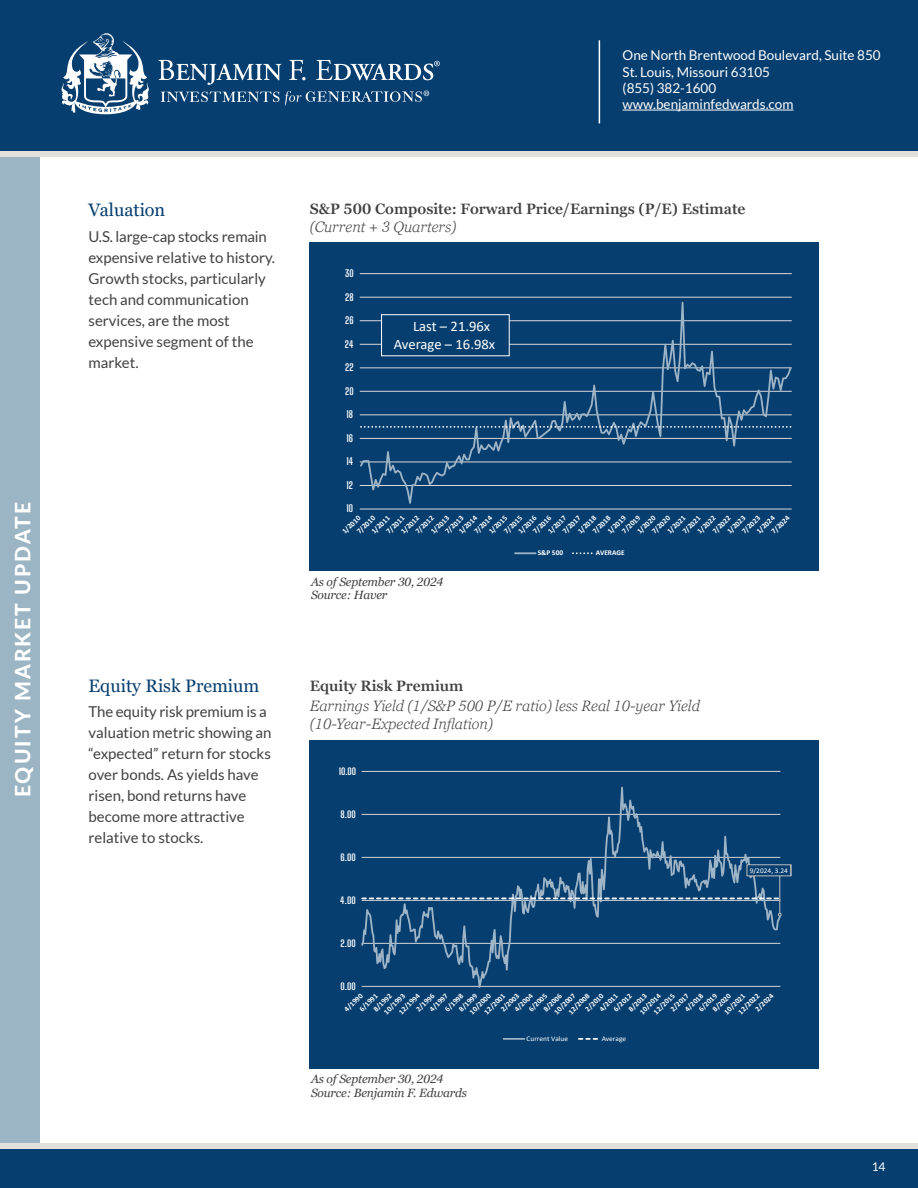
<style>
.page{position:relative;width:918px;height:1188px;background:#fff}
.page>*{position:absolute;margin:0;border:0;box-sizing:border-box;transform-origin:0 0}
.t1{font:800 21px "Lato";letter-spacing:.1em;color:#fff}
.t2{font:18px "Georgia Pro";color:#063e6f}
.t3{font:15px/21px "Lato";color:#414042}
.t4{font:italic 300 15px/18px "Georgia Pro";color:#414042}
.t5{font:600 15px "Georgia Pro";color:#414042}
.t6{font:14.55px/17.4px "Calibri";color:#fff}
.t7{font:13.5px/16.2px "Lato";color:#fff}
.t8{font:italic 12px/13.5px "Georgia Pro";letter-spacing:-.015em;color:#414042}
.t9{font:12px "Lato";color:#fff}
.t10{font:700 9.75px "Big Shoulders Display";color:#fff}
.t11{font:700 9.45px "Big Shoulders Display";color:#fff;scale:1.04 1}
.t12{font:700 7.65px "Calibri";color:#fff}
.t13{font:700 7.5px/10.2px "Calibri";color:#fff}
.t14{font:700 7.2px "Calibri";color:#fff}
.t15{font:7.05px "Calibri";color:#fff;scale:1.04 1}
</style>
<div class="page">
<div style="left:0;top:155px;width:40px;height:993px;background:#9bb5c4"></div>
<div style="left:0;top:0;width:918px;height:151px;background:#063e6f"></div>
<hr style="left:623px;top:110px;width:170px;height:1px;background:#fff">
<hr style="left:599px;top:40px;width:1px;height:83px;background:#fff">
<div style="left:0;top:1148px;width:918px;height:40px;background:#063e6f"></div>
<div style="left:0;top:1144px;width:918px;height:5px;background:#e1e0db"></div>
<div style="left:0;top:151px;width:918px;height:5px;background:#e1e0db"></div>
<svg style="left:62px;top:33px;width:87px;height:81px"></svg>
<svg style="left:161px;top:92px;width:118px;height:10px"></svg>
<svg style="left:158px;top:60px;width:123px;height:25px"></svg>
<svg style="left:289px;top:60px;width:17px;height:20px"></svg>
<svg style="left:316px;top:60px;width:124px;height:20px"></svg>
<svg style="left:285px;top:91px;width:144px;height:15px"></svg>
<div style="left:310px;top:242px;width:509px;height:329px;background:#063e6f"></div>
<hr style="left:360px;top:297px;width:432px;height:1px;background:#d9d9d9">
<hr style="left:360px;top:273px;width:432px;height:1px;background:#d9d9d9">
<hr style="left:360px;top:509px;width:432px;height:1px;background:#d9d9d9">
<svg style="left:360px;top:302px;width:432px;height:202px"></svg>
<svg style="left:361px;top:426px;width:430px;height:2px"></svg>
<hr style="left:514px;top:552px;width:22px;height:2px;background:#9eb4c7">
<svg style="left:573px;top:552px;width:20px;height:2px"></svg>
<div style="left:382px;top:315px;width:127px;height:41px;background:#063e6f"></div>
<div style="left:381px;top:314px;width:129px;height:42px;border:1px solid #fff"></div>
<div style="left:310px;top:740px;width:509px;height:329px;background:#063e6f"></div>
<hr style="left:362px;top:771px;width:418px;height:1px;background:#d9d9d9">
<svg style="left:362px;top:787px;width:419px;height:201px"></svg>
<svg style="left:362px;top:897px;width:419px;height:3px"></svg>
<hr style="left:503px;top:1038px;width:22px;height:2px;background:#9eb4c7">
<svg style="left:579px;top:1038px;width:19px;height:2px"></svg>
<svg style="left:746px;top:864px;width:45px;height:12px"></svg>
<hr style="left:779px;top:876px;width:1px;height:37px;background:#bfbfbf">
<h1 class="t1" style="left:7px;top:797px;width:297px;rotate:-90deg">EQUITY MARKET UPDATE</h1>
<p class="t7" style="left:623px;top:47px;width:260px">One North Brentwood Boulevard, Suite 850<br>St. Louis, Missouri 63105<br>(855) 382-1600 www.benjaminfedwards.com</p>
<p class="t2" style="left:89px;top:200px;width:78px">Valuation</p>
<p class="t3" style="left:89px;top:226px;width:188px">U.S. large-cap stocks remain expensive relative to history.<br>Growth stocks, particularly tech and communication services, are the most expensive segment of the market.</p>
<p class="t2" style="left:89px;top:675px;width:172px">Equity Risk Premium</p>
<p class="t3" style="left:89px;top:701px;width:184px">The equity risk premium is a valuation metric showing an “expected” return for stocks over bonds. As yields have risen, bond returns have become more attractive relative to stocks.</p>
<p class="t5" style="left:310px;top:200px;width:437px">S&amp;P 500 Composite: Forward Price/Earnings (P/E) Estimate</p>
<p class="t4" style="left:310px;top:218px;width:148px">(Current + 3 Quarters)</p>
<p class="t10" style="left:345px;top:267px;width:10px">30</p>
<p class="t10" style="left:345px;top:290px;width:10px">28</p>
<p class="t10" style="left:345px;top:314px;width:10px">26</p>
<p class="t10" style="left:345px;top:337px;width:10px">24</p>
<p class="t10" style="left:345px;top:361px;width:10px">22</p>
<p class="t10" style="left:345px;top:384px;width:10px">20</p>
<p class="t10" style="left:347px;top:408px;width:8px">18</p>
<p class="t10" style="left:347px;top:431px;width:8px">16</p>
<p class="t10" style="left:346px;top:455px;width:8px">14</p>
<p class="t10" style="left:347px;top:479px;width:8px">12</p>
<p class="t10" style="left:347px;top:502px;width:8px">10</p>
<p class="t6" style="left:394px;top:317px;width:103px;text-indent:19px">Last – 21.96x<br>Average – 16.98x</p>
<p class="t12" style="left:619px;top:529px;width:24px;rotate:-45deg">7/2019</p>
<p class="t12" style="left:340px;top:529px;width:24px;rotate:-45deg">1/2010</p>
<p class="t12" style="left:456px;top:529px;width:24px;rotate:-45deg">1/2014</p>
<p class="t12" style="left:398px;top:529px;width:24px;rotate:-45deg">1/2012</p>
<p class="t12" style="left:428px;top:529px;width:24px;rotate:-45deg">1/2013</p>
<p class="t12" style="left:354px;top:529px;width:24px;rotate:-45deg">7/2010</p>
<p class="t12" style="left:754px;top:529px;width:24px;rotate:-45deg">1/2024</p>
<p class="t12" style="left:769px;top:529px;width:24px;rotate:-45deg">7/2024</p>
<p class="t12" style="left:516px;top:529px;width:24px;rotate:-45deg">1/2016</p>
<p class="t12" style="left:530px;top:529px;width:24px;rotate:-45deg">7/2016</p>
<p class="t12" style="left:575px;top:529px;width:24px;rotate:-45deg">1/2018</p>
<p class="t12" style="left:590px;top:529px;width:24px;rotate:-45deg">7/2018</p>
<p class="t12" style="left:471px;top:529px;width:24px;rotate:-45deg">7/2014</p>
<p class="t12" style="left:635px;top:529px;width:24px;rotate:-45deg">1/2020</p>
<p class="t12" style="left:649px;top:529px;width:24px;rotate:-45deg">7/2020</p>
<p class="t12" style="left:369px;top:529px;width:24px;rotate:-45deg">1/2011</p>
<p class="t12" style="left:605px;top:529px;width:24px;rotate:-45deg">1/2019</p>
<p class="t12" style="left:413px;top:529px;width:24px;rotate:-45deg">7/2012</p>
<p class="t12" style="left:695px;top:529px;width:24px;rotate:-45deg">1/2022</p>
<p class="t12" style="left:710px;top:529px;width:24px;rotate:-45deg">7/2022</p>
<p class="t12" style="left:443px;top:529px;width:24px;rotate:-45deg">7/2013</p>
<p class="t12" style="left:724px;top:529px;width:24px;rotate:-45deg">1/2023</p>
<p class="t12" style="left:739px;top:529px;width:24px;rotate:-45deg">7/2023</p>
<p class="t12" style="left:545px;top:529px;width:24px;rotate:-45deg">1/2017</p>
<p class="t12" style="left:560px;top:529px;width:24px;rotate:-45deg">7/2017</p>
<p class="t12" style="left:665px;top:529px;width:24px;rotate:-45deg">1/2021</p>
<p class="t12" style="left:680px;top:529px;width:24px;rotate:-45deg">7/2021</p>
<p class="t12" style="left:384px;top:529px;width:24px;rotate:-45deg">7/2011</p>
<p class="t12" style="left:486px;top:529px;width:24px;rotate:-45deg">1/2015</p>
<p class="t12" style="left:501px;top:529px;width:24px;rotate:-45deg">7/2015</p>
<p class="t8" style="left:311px;top:575px;width:134px">As of September 30, 2024<br>Source: Haver</p>
<p class="t14" style="left:538px;top:548px;width:27px">S&amp;P 500</p>
<p class="t14" style="left:596px;top:548px;width:31px">AVERAGE</p>
<p class="t5" style="left:310px;top:677px;width:155px">Equity Risk Premium</p>
<p class="t4" style="left:310px;top:697px;width:392px">Earnings Yield (1/S&amp;P 500 P/E ratio) less Real 10-year Yield (10-Year-Expected Inflation)</p>
<p class="t11" style="left:339px;top:765px;width:18px">10.00</p>
<p class="t11" style="left:341px;top:808px;width:16px">8.00</p>
<p class="t11" style="left:341px;top:851px;width:16px">6.00</p>
<p class="t11" style="left:340px;top:894px;width:16px">4.00</p>
<p class="t11" style="left:341px;top:937px;width:16px">2.00</p>
<p class="t11" style="left:341px;top:980px;width:16px">0.00</p>
<p class="t15" style="left:750px;top:865px;width:38px">9/2024 , 3.24</p>
<p class="t13" style="left:461px;top:1003px;width:28px;line-height:9.3px;text-indent:-6px;rotate:-44deg">8/1999<br>10/2000</p>
<p class="t13" style="left:342px;top:1006px;width:24px;rotate:-44deg">4/1990</p>
<p class="t13" style="left:512px;top:1006px;width:24px;rotate:-44deg">4/2004</p>
<p class="t13" style="left:583px;top:1006px;width:24px;rotate:-44deg">2/2010</p>
<p class="t13" style="left:407px;top:999px;width:24px;text-indent:-14px;rotate:-44deg">12/1994<br>2/1996</p>
<p class="t13" style="left:541px;top:1006px;width:24px;rotate:-44deg">8/2006</p>
<p class="t13" style="left:566px;top:1009px;width:28px;rotate:-44deg">12/2008</p>
<p class="t13" style="left:637px;top:1009px;width:28px;rotate:-44deg">10/2014</p>
<p class="t13" style="left:710px;top:1006px;width:24px;rotate:-44deg">8/2020</p>
<p class="t13" style="left:435px;top:999px;width:24px;line-height:10.6px;text-indent:-11px;rotate:-44deg">4/1997<br>6/1998</p>
<p class="t13" style="left:683px;top:1006px;width:24px;rotate:-44deg">4/2018</p>
<p class="t13" style="left:753px;top:1006px;width:24px;rotate:-44deg">2/2024</p>
<p class="t13" style="left:371px;top:1006px;width:24px;rotate:-44deg">8/1992</p>
<p class="t13" style="left:611px;top:1006px;width:24px;rotate:-44deg">6/2012</p>
<p class="t13" style="left:696px;top:1006px;width:24px;rotate:-44deg">6/2019</p>
<p class="t13" style="left:736px;top:1009px;width:28px;rotate:-44deg">12/2022</p>
<p class="t13" style="left:498px;top:1006px;width:24px;rotate:-44deg">2/2003</p>
<p class="t13" style="left:382px;top:1009px;width:28px;rotate:-44deg">10/1993</p>
<p class="t13" style="left:626px;top:1006px;width:24px;rotate:-44deg">8/2013</p>
<p class="t13" style="left:552px;top:1009px;width:28px;rotate:-44deg">10/2007</p>
<p class="t13" style="left:482px;top:1009px;width:28px;rotate:-44deg">12/2001</p>
<p class="t13" style="left:357px;top:1006px;width:24px;rotate:-44deg">6/1991</p>
<p class="t13" style="left:597px;top:1006px;width:24px;rotate:-44deg">4/2011</p>
<p class="t13" style="left:668px;top:1006px;width:24px;rotate:-44deg">2/2017</p>
<p class="t13" style="left:722px;top:1009px;width:28px;rotate:-44deg">10/2021</p>
<p class="t13" style="left:526px;top:1006px;width:24px;rotate:-44deg">6/2005</p>
<p class="t13" style="left:651px;top:1009px;width:28px;rotate:-44deg">12/2015</p>
<p class="t8" style="left:311px;top:1073px;width:158px">As of September 30, 2024<br>Source: Benjamin F. Edwards</p>
<p class="t15" style="left:527px;top:1034px;width:41px">Current Value</p>
<p class="t15" style="left:602px;top:1034px;width:25px">Average</p>
<p class="t9" style="left:872px;top:1160px;width:15px">14</p>
</div>
